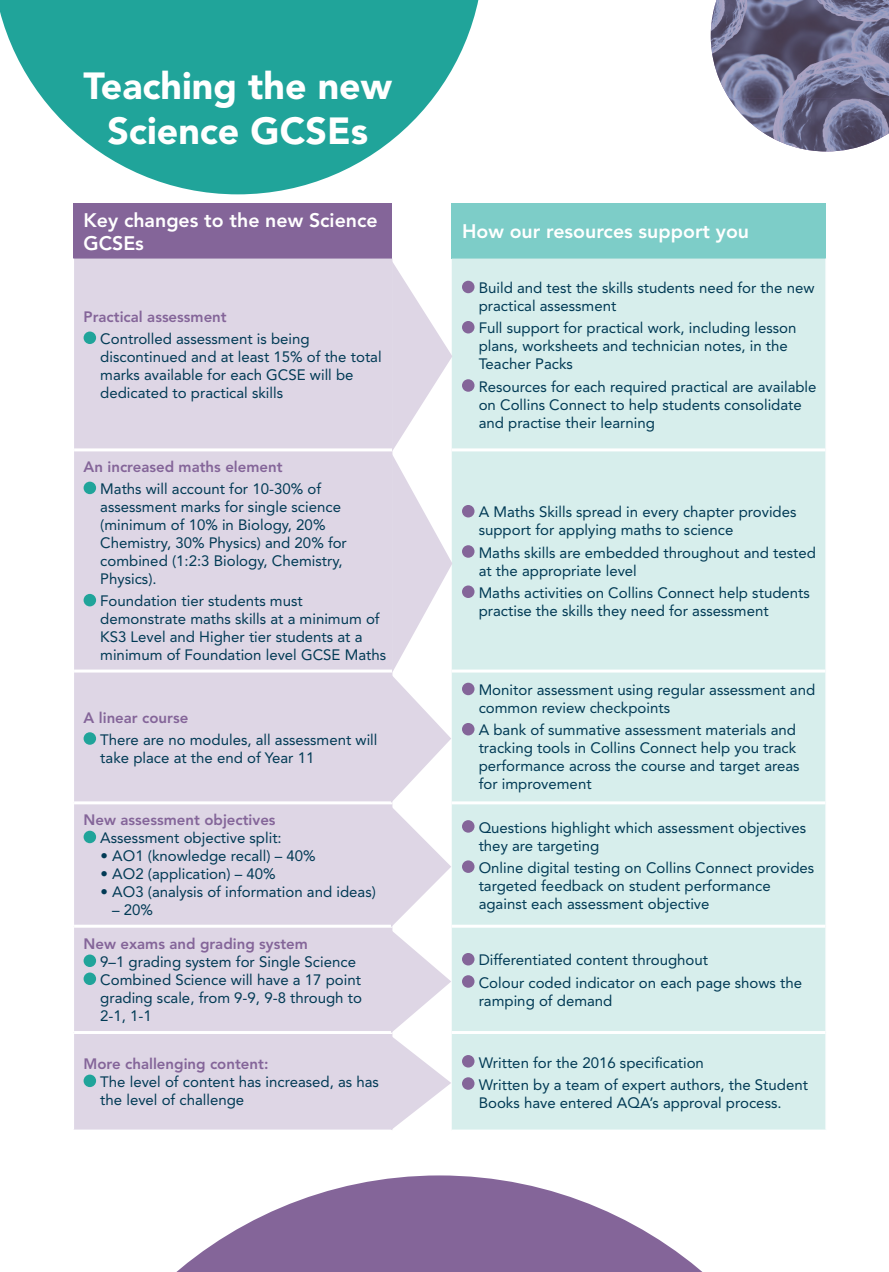
<style>
.page{position:relative;width:889px;height:1272px;background:#fff}
.page>*{position:absolute;margin:0;border:0;box-sizing:border-box;transform-origin:0 0}
.t1{font:900 37.5px/45px "Avenir LT Std";color:#fff;text-align:center}
.t2{font:800 19.5px/23.4px "Avenir LT Std";color:#fff}
.t3{font:15px/18px "Avenir LT Std";color:#013a55}
.t4{font:800 15px "Avenir LT Std";color:#846599}
</style>
<div class="page">
<div style="left:73px;top:203px;width:319px;height:56px;background:#846599"></div>
<div style="left:451px;top:203px;width:375px;height:56px;background:#7dcdc8"></div>
<div style="left:74px;top:259px;width:318px;height:870px;background:#ded6e5"></div>
<div style="left:452px;top:259px;width:373px;height:870px;background:#d7eeec"></div>
<hr style="left:74px;top:448px;width:318px;height:3px;background:#fff">
<hr style="left:451px;top:448px;width:374px;height:3px;background:#fff">
<hr style="left:74px;top:669px;width:318px;height:3px;background:#fff">
<hr style="left:451px;top:669px;width:374px;height:3px;background:#fff">
<hr style="left:74px;top:801px;width:318px;height:3px;background:#fff">
<hr style="left:451px;top:801px;width:374px;height:3px;background:#fff">
<hr style="left:74px;top:925px;width:318px;height:3px;background:#fff">
<hr style="left:451px;top:925px;width:374px;height:3px;background:#fff">
<hr style="left:74px;top:1031px;width:318px;height:3px;background:#fff">
<hr style="left:451px;top:1031px;width:374px;height:3px;background:#fff">
<div style="left:84px;top:331px;width:12px;height:13px;background:#20a49a;border-radius:50%"></div>
<div style="left:462px;top:281px;width:12px;height:12px;background:#846599;border-radius:50%"></div>
<div style="left:462px;top:321px;width:12px;height:12px;background:#846599;border-radius:50%"></div>
<div style="left:462px;top:379px;width:12px;height:13px;background:#846599;border-radius:50%"></div>
<div style="left:84px;top:482px;width:12px;height:12px;background:#20a49a;border-radius:50%"></div>
<div style="left:84px;top:594px;width:12px;height:12px;background:#20a49a;border-radius:50%"></div>
<div style="left:462px;top:505px;width:12px;height:12px;background:#846599;border-radius:50%"></div>
<div style="left:462px;top:545px;width:12px;height:13px;background:#846599;border-radius:50%"></div>
<div style="left:462px;top:585px;width:12px;height:13px;background:#846599;border-radius:50%"></div>
<div style="left:84px;top:732px;width:12px;height:13px;background:#20a49a;border-radius:50%"></div>
<div style="left:462px;top:683px;width:12px;height:12px;background:#846599;border-radius:50%"></div>
<div style="left:462px;top:723px;width:12px;height:12px;background:#846599;border-radius:50%"></div>
<div style="left:84px;top:831px;width:12px;height:12px;background:#20a49a;border-radius:50%"></div>
<div style="left:462px;top:820px;width:12px;height:13px;background:#846599;border-radius:50%"></div>
<div style="left:462px;top:860px;width:12px;height:13px;background:#846599;border-radius:50%"></div>
<div style="left:84px;top:954px;width:12px;height:13px;background:#20a49a;border-radius:50%"></div>
<div style="left:84px;top:972px;width:12px;height:13px;background:#20a49a;border-radius:50%"></div>
<div style="left:462px;top:953px;width:12px;height:12px;background:#846599;border-radius:50%"></div>
<div style="left:462px;top:975px;width:12px;height:13px;background:#846599;border-radius:50%"></div>
<div style="left:84px;top:1074px;width:12px;height:13px;background:#20a49a;border-radius:50%"></div>
<div style="left:462px;top:1055px;width:12px;height:12px;background:#846599;border-radius:50%"></div>
<div style="left:462px;top:1077px;width:12px;height:13px;background:#846599;border-radius:50%"></div>
<svg style="left:176px;top:1175px;width:527px;height:97px;fill:#846599"></svg>
<svg style="left:391px;top:261px;width:61px;height:869px"></svg>
<svg style="left:0;top:0;width:479px;height:194px;fill:#20a49a"></svg>
<svg style="left:0;top:0;width:5px;height:5px"></svg>
<svg style="left:710px;top:0;width:179px;height:151px;background:#7f7e99"></svg>
<h1 class="t1" style="left:83px;top:63px;width:310px">Teaching the new<br>Science GCSEs</h1>
<h2 class="t2" style="left:84px;top:208px;width:295px">Key changes to the new Science<br>GCSEs</h2>
<p class="t4" style="left:84px;top:308px;width:145px">Practical assessment</p>
<p class="t3" style="left:100px;top:330px;width:283px">Controlled assessment is being discontinued and at least 15% of the total marks available for each GCSE will be dedicated to practical skills</p>
<p class="t4" style="left:84px;top:458px;width:200px">An increased maths element</p>
<p class="t3" style="left:100px;top:480px;width:248px">Maths will account for 10-30% of assessment marks for single science (minimum of 10% in Biology, 20%<br>Chemistry, 30% Physics) and 20% for combined (1:2:3 Biology, Chemistry,<br>Physics).</p>
<p class="t3" style="left:100px;top:592px;width:287px">Foundation tier students must demonstrate maths skills at a minimum of KS3 Level and Higher tier students at a minimum of Foundation level GCSE Maths</p>
<p class="t4" style="left:84px;top:708px;width:106px">A linear course</p>
<p class="t3" style="left:100px;top:731px;width:279px">There are no modules, all assessment will take place at the end of Year 11</p>
<p class="t4" style="left:84px;top:811px;width:193px">New assessment objectives</p>
<p class="t3" style="left:100px;top:829px;width:183px">Assessment objective split:</p>
<p class="t3" style="left:101px;top:847px;width:216px">• AO1 (knowledge recall) – 40%</p>
<p class="t3" style="left:101px;top:865px;width:177px">• AO2 (application) – 40%</p>
<p class="t3" style="left:101px;top:883px;width:277px">• AO3 (analysis of information and ideas)</p>
<p class="t3" style="left:112px;top:901px;width:42px">– 20%</p>
<h2 class="t2" style="left:462px;top:220px;width:288px">How our resources support you</h2>
<p class="t3" style="left:478px;top:279px;width:337px">Build and test the skills students need for the new practical assessment</p>
<p class="t3" style="left:478px;top:319px;width:319px">Full support for practical work, including lesson plans, worksheets and technician notes, in the<br>Teacher Packs</p>
<p class="t3" style="left:478px;top:378px;width:339px">Resources for each required practical are available on Collins Connect to help students consolidate and practise their learning</p>
<p class="t3" style="left:478px;top:503px;width:319px">A Maths Skills spread in every chapter provides support for applying maths to science</p>
<p class="t3" style="left:478px;top:544px;width:339px">Maths skills are embedded throughout and tested at the appropriate level</p>
<p class="t3" style="left:478px;top:584px;width:332px">Maths activities on Collins Connect help students practise the skills they need for assessment</p>
<p class="t3" style="left:478px;top:681px;width:338px">Monitor assessment using regular assessment and common review checkpoints</p>
<p class="t3" style="left:478px;top:721px;width:322px">A bank of summative assessment materials and tracking tools in Collins Connect help you track performance across the course and target areas for improvement</p>
<p class="t3" style="left:478px;top:818px;width:329px">Questions highlight which assessment objectives they are targeting</p>
<p class="t3" style="left:478px;top:859px;width:337px">Online digital testing on Collins Connect provides targeted feedback on student performance against each assessment objective</p>
<p class="t4" style="left:84px;top:935px;width:226px">New exams and grading system</p>
<p class="t3" style="left:100px;top:953px;width:263px">9–1 grading system for Single Science<br>Combined Science will have a 17 point grading scale, from 9-9, 9-8 through to<br>2-1, 1-1</p>
<p class="t3" style="left:478px;top:949px;width:325px;line-height:22.2px">Differentiated content throughout<br>Colour coded indicator on each page shows the</p>
<p class="t3" style="left:478px;top:992px;width:135px">ramping of demand</p>
<p class="t4" style="left:84px;top:1055px;width:186px">More challenging content:</p>
<p class="t3" style="left:100px;top:1073px;width:280px">The level of content has increased, as has the level of challenge</p>
<p class="t3" style="left:478px;top:1051px;width:331px;line-height:22.2px">Written for the 2016 specification<br>Written by a team of expert authors, the Student</p>
<p class="t3" style="left:478px;top:1094px;width:304px">Books have entered AQA’s approval process.</p>
</div>
